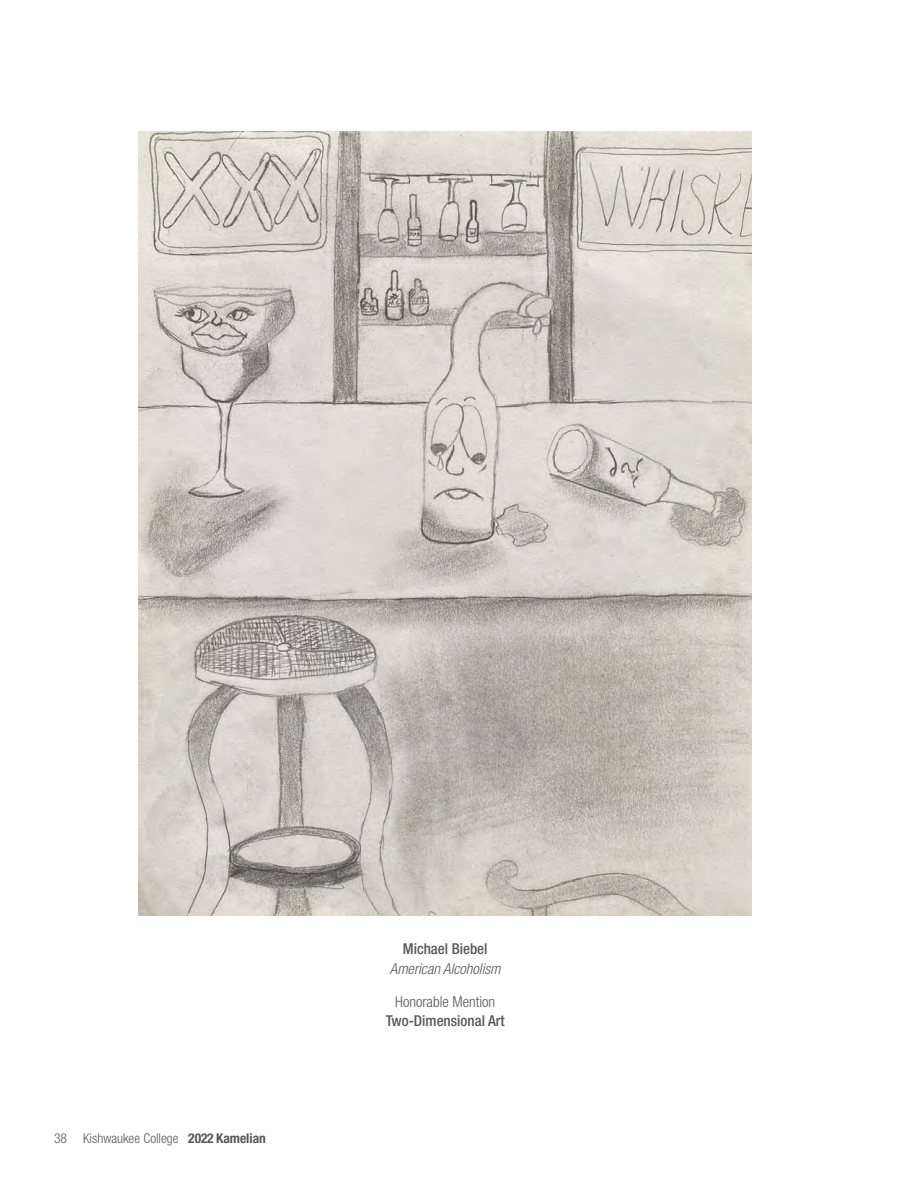
<style>
.page{position:relative;width:918px;height:1188px;background:#fff}
.page>*{position:absolute;margin:0;border:0;box-sizing:border-box;transform-origin:0 0}
.t1{font:500 condensed 15px/19.5px "Helvetica Neue";color:#57585a;text-align:center}
.t2{font:italic 300 condensed 15px/19.5px "Helvetica Neue";color:#57585a;text-align:center}
.t3{font:300 condensed 13.5px "Helvetica Neue";color:#57585a}
.s1{font-weight:700}
.s2{font-weight:500;font-style:normal}
.s3{font-weight:300}
</style>
<div class="page">
<img style="left:138px;top:132px;width:614px;height:784px">
<p class="t3" style="left:54px;top:1131px;width:214px">38 Kishwaukee College <span class="s1">2022 Kamelian</span></p>
<p class="t2" style="left:390px;top:939px;width:112px"><span class="s2">Michael Biebel<br></span>American Alcoholism</p>
<p class="t1" style="left:386px;top:992px;width:121px"><span class="s3">Honorable Mention<br></span>Two-Dimensional Art</p>
</div>
